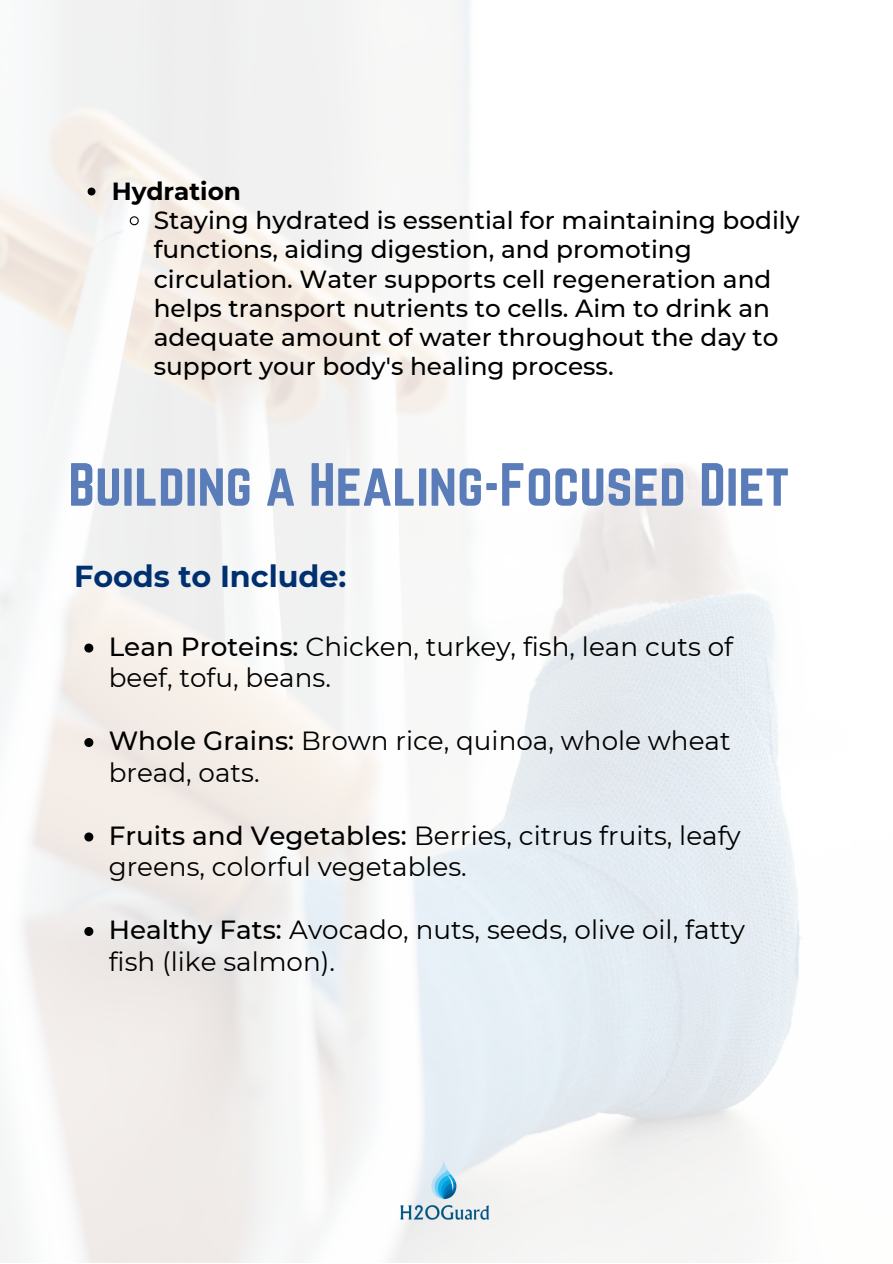
<style>
.page{position:relative;width:893px;height:1264px;background:#fff}
.page>*{position:absolute;margin:0;border:0;box-sizing:border-box;transform-origin:0 0}
.t1{font:53.25px "Norwester";color:#5a7db9}
.t2{font:700 30.3px "Montserrat";color:#003070}
.t3{font:26.25px/31.5px "Montserrat";color:#000}
.t4{font:500 24.75px/29.2px "Montserrat";color:#000}
.t5{font:700 24.75px "Montserrat";color:#000}
.s1{font-weight:500}
</style>
<div class="page">
<img style="left:0;top:0;width:802px;height:1262px">
<svg style="left:88px;top:188px;width:7px;height:7px"></svg>
<svg style="left:129px;top:215px;width:11px;height:11px"></svg>
<svg style="left:84px;top:643px;width:9px;height:9px"></svg>
<svg style="left:84px;top:738px;width:9px;height:9px"></svg>
<svg style="left:84px;top:832px;width:9px;height:9px"></svg>
<svg style="left:84px;top:927px;width:9px;height:9px"></svg>
<img style="left:391px;top:1153px;width:111px;height:87px">
<p class="t5" style="left:112px;top:176px;width:131px">Hydration</p>
<p class="t4" style="left:154px;top:206px;width:647px">Staying hydrated is essential for maintaining bodily functions, aiding digestion, and promoting circulation. Water supports cell regeneration and helps transport nutrients to cells. Aim to drink an adequate amount of water throughout the day to support your body's healing process.</p>
<p class="t1" style="left:68px;top:452px;width:722px">Building a Healing-Focused Diet</p>
<p class="t2" style="left:74px;top:557px;width:274px">Foods to Include:</p>
<p class="t3" style="left:109px;top:630px;width:626px"><span class="s1">Lean Proteins:</span> Chicken, turkey, fish, lean cuts of beef, tofu, beans.</p>
<p class="t3" style="left:109px;top:725px;width:623px"><span class="s1">Whole Grains:</span> Brown rice, quinoa, whole wheat bread, oats.</p>
<p class="t3" style="left:109px;top:819px;width:633px"><span class="s1">Fruits and Vegetables:</span> Berries, citrus fruits, leafy greens, colorful vegetables.</p>
<p class="t3" style="left:109px;top:914px;width:637px"><span class="s1">Healthy Fats:</span> Avocado, nuts, seeds, olive oil, fatty fish (like salmon).</p>
</div>
